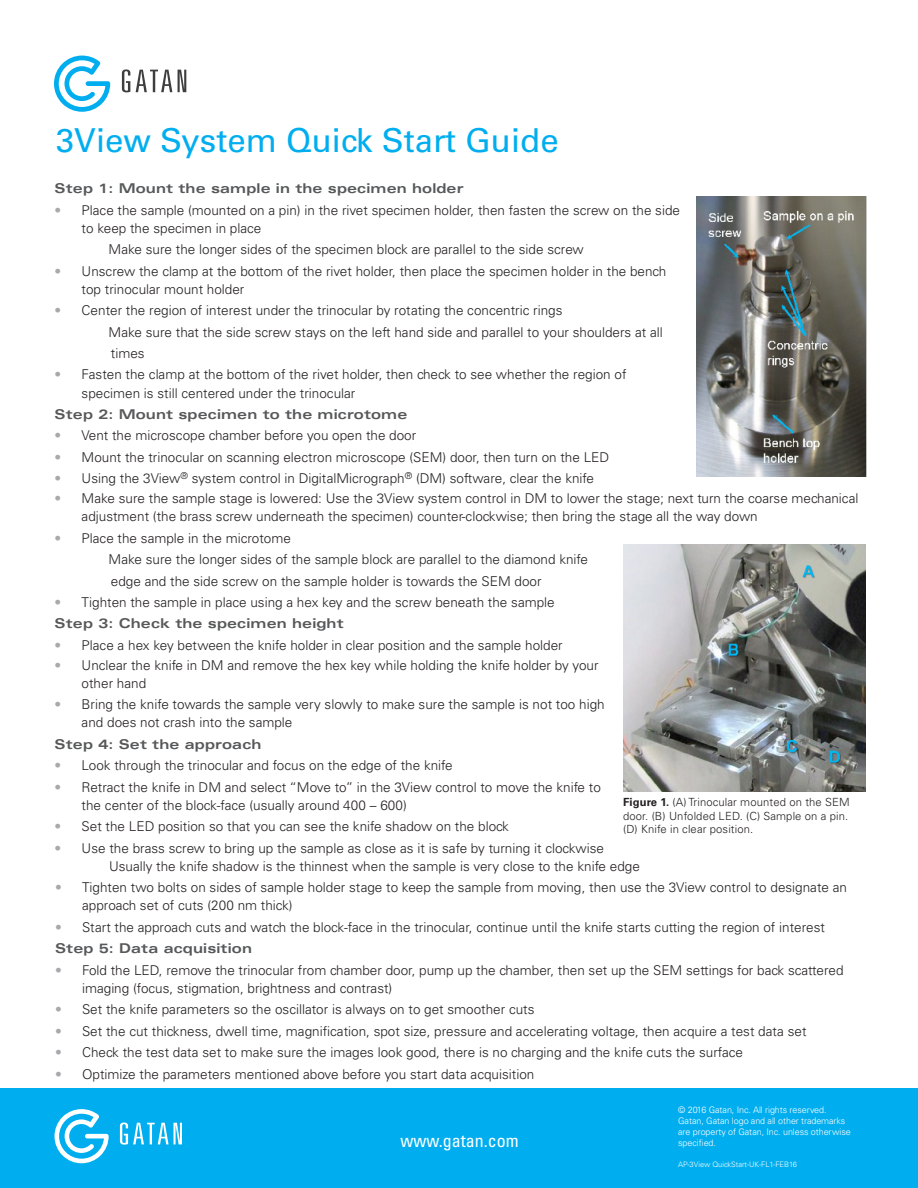
<style>
.page{position:relative;width:918px;height:1188px;background:#fff}
.page>*{position:absolute;margin:0;border:0;box-sizing:border-box;transform-origin:0 0}
.t1{font:33px "Univers LT Std";color:#00aeef}
.t2{font:condensed 18px "Univers LT Std";color:#fff}
.body_bullet{font:300 13.5px/18.1px "Univers LT Std";color:#231f20}
.header2{font:700 expanded 13.5px "Univers LT Std";letter-spacing:.01em;color:#57585a}
.t3{font:300 11.25px/13.5px "Univers LT Std";letter-spacing:.01em;color:#231f20}
.t4{font:300 9px/10.8px "Univers LT Std";letter-spacing:-.01em;color:#fff}
.t5{font:300 7.5px "Univers LT Std";color:#fff}
.s1{color:#a8a9ad}
.s2{font-weight:700}
</style>
<div class="page">
<div style="left:0;top:1088px;width:918px;height:99px;background:#00aeef"></div>
<svg style="left:122px;top:69px;width:8px;height:23px"></svg>
<svg style="left:136px;top:70px;width:36px;height:22px"></svg>
<svg style="left:178px;top:70px;width:8px;height:22px"></svg>
<svg style="left:54px;top:56px;width:56px;height:56px"></svg>
<svg style="left:120px;top:1123px;width:62px;height:22px"></svg>
<svg style="left:55px;top:1109px;width:54px;height:54px"></svg>
<img style="left:696px;top:197px;width:171px;height:279px">
<img style="left:624px;top:545px;width:242px;height:247px">
<p class="t1" style="left:56px;top:121px;width:504px">3View System Quick Start Guide</p>
<p class="header2" style="left:55px;top:181px;width:411px">Step 1: Mount the sample in the specimen holder</p>
<p class="body_bullet" style="left:82px;top:201px;width:600px;text-indent:-27px"><span class="s1">•</span> Place the sample (mounted on a pin) in the rivet specimen holder, then fasten the screw on the side to keep the specimen in place</p>
<p class="body_bullet" style="left:109px;top:241px;width:477px">Make sure the longer sides of the specimen block are parallel to the side screw</p>
<p class="body_bullet" style="left:82px;top:262px;width:586px;text-indent:-27px"><span class="s1">•</span> Unscrew the clamp at the bottom of the rivet holder, then place the specimen holder in the bench top trinocular mount holder</p>
<p class="body_bullet" style="left:55px;top:302px;width:509px"><span class="s1">•</span> Center the region of interest under the trinocular by rotating the concentric rings</p>
<p class="body_bullet" style="left:109px;top:323px;width:556px">Make sure that the side screw stays on the left hand side and parallel to your shoulders at all</p>
<p class="body_bullet" style="left:111px;top:344px;width:35px">times</p>
<p class="body_bullet" style="left:82px;top:366px;width:546px;text-indent:-27px"><span class="s1">•</span> Fasten the clamp at the bottom of the rivet holder, then check to see whether the region of specimen is still centered under the trinocular</p>
<p class="header2" style="left:55px;top:407px;width:354px">Step 2: Mount specimen to the microtome</p>
<p class="body_bullet" style="left:55px;top:427px;width:363px"><span class="s1">•</span> Vent the microscope chamber before you open the door</p>
<p class="body_bullet" style="left:55px;top:448px;width:556px"><span class="s1">•</span> Mount the trinocular on scanning electron microscope (SEM) door, then turn on the LED</p>
<p class="body_bullet" style="left:55px;top:469px;width:541px"><span class="s1">•</span> Using the 3View<sup>®</sup> system control in DigitalMicrograph<sup>®</sup> (DM) software, clear the knife</p>
<p class="body_bullet" style="left:82px;top:489px;width:778px;text-indent:-27px"><span class="s1">•</span> Make sure the sample stage is lowered: Use the 3View system control in DM to lower the stage; next turn the coarse mechanical adjustment (the brass screw underneath the specimen) counter-clockwise; then bring the stage all the way down</p>
<p class="body_bullet" style="left:55px;top:529px;width:238px"><span class="s1">•</span> Place the sample in the microtome</p>
<p class="body_bullet" style="left:109px;top:550px;width:481px">Make sure the longer sides of the sample block are parallel to the diamond knife</p>
<p class="body_bullet" style="left:111px;top:572px;width:432px">edge and the side screw on the sample holder is towards the SEM door</p>
<p class="body_bullet" style="left:55px;top:593px;width:502px"><span class="s1">•</span> Tighten the sample in place using a hex key and the screw beneath the sample</p>
<p class="header2" style="left:55px;top:616px;width:291px">Step 3: Check the specimen height</p>
<p class="body_bullet" style="left:55px;top:636px;width:510px"><span class="s1">•</span> Place a hex key between the knife holder in clear position and the sample holder</p>
<p class="body_bullet" style="left:82px;top:656px;width:518px;text-indent:-27px"><span class="s1">•</span> Unclear the knife in DM and remove the hex key while holding the knife holder by your other hand</p>
<p class="body_bullet" style="left:82px;top:695px;width:525px;text-indent:-27px"><span class="s1">•</span> Bring the knife towards the sample very slowly to make sure the sample is not too high and does not crash into the sample</p>
<p class="header2" style="left:55px;top:736px;width:208px">Step 4: Set the approach</p>
<p class="body_bullet" style="left:55px;top:756px;width:400px"><span class="s1">•</span> Look through the trinocular and focus on the edge of the knife</p>
<p class="body_bullet" style="left:82px;top:778px;width:521px;text-indent:-27px"><span class="s1">•</span> Retract the knife in DM and select “Move to” in the 3View control to move the knife to the center of the block-face (usually around 400 – 600)</p>
<p class="body_bullet" style="left:55px;top:817px;width:456px"><span class="s1">•</span> Set the LED position so that you can see the knife shadow on the block</p>
<p class="body_bullet" style="left:55px;top:839px;width:551px"><span class="s1">•</span> Use the brass screw to bring up the sample as close as it is safe by turning it clockwise</p>
<p class="body_bullet" style="left:109px;top:857px;width:532px">Usually the knife shadow is the thinnest when the sample is very close to the knife edge</p>
<p class="body_bullet" style="left:82px;top:878px;width:767px;text-indent:-27px"><span class="s1">•</span> Tighten two bolts on sides of sample holder stage to keep the sample from moving, then use the 3View control to designate an approach set of cuts (200 nm thick)</p>
<p class="body_bullet" style="left:55px;top:918px;width:771px"><span class="s1">•</span> Start the approach cuts and watch the block-face in the trinocular, continue until the knife starts cutting the region of interest</p>
<p class="header2" style="left:55px;top:941px;width:198px">Step 5: Data acquisition</p>
<p class="body_bullet" style="left:82px;top:961px;width:763px;text-indent:-27px"><span class="s1">•</span> Fold the LED, remove the trinocular from chamber door, pump up the chamber, then set up the SEM settings for back scattered imaging (focus, stigmation, brightness and contrast)</p>
<p class="body_bullet" style="left:55px;top:1000px;width:481px"><span class="s1">•</span> Set the knife parameters so the oscillator is always on to get smoother cuts</p>
<p class="body_bullet" style="left:55px;top:1022px;width:753px"><span class="s1">•</span> Set the cut thickness, dwell time, magnification, spot size, pressure and accelerating voltage, then acquire a test data set</p>
<p class="body_bullet" style="left:55px;top:1043px;width:690px"><span class="s1">•</span> Check the test data set to make sure the images look good, there is no charging and the knife cuts the surface</p>
<p class="body_bullet" style="left:55px;top:1065px;width:481px"><span class="s1">•</span> Optimize the parameters mentioned above before you start data acquisition</p>
<p class="t3" style="left:623px;top:796px;width:228px"><span class="s2">Figure 1.</span> (A) Trinocular mounted on the SEM door. (B) Unfolded LED. (C) Sample on a pin. (D) Knife in clear position.</p>
<h2 class="t2" style="left:401px;top:1130px;width:120px">www.gatan.com</h2>
<p class="t4" style="left:678px;top:1105px;width:174px">© 2016 Gatan, Inc. All rights reserved.<br>Gatan, Gatan logo and all other trademarks are property of Gatan, Inc. unless otherwise specified.</p>
<p class="t5" style="left:678px;top:1160px;width:120px">AP-3View QuickStart-UK-FL1-FEB16</p>
</div>
